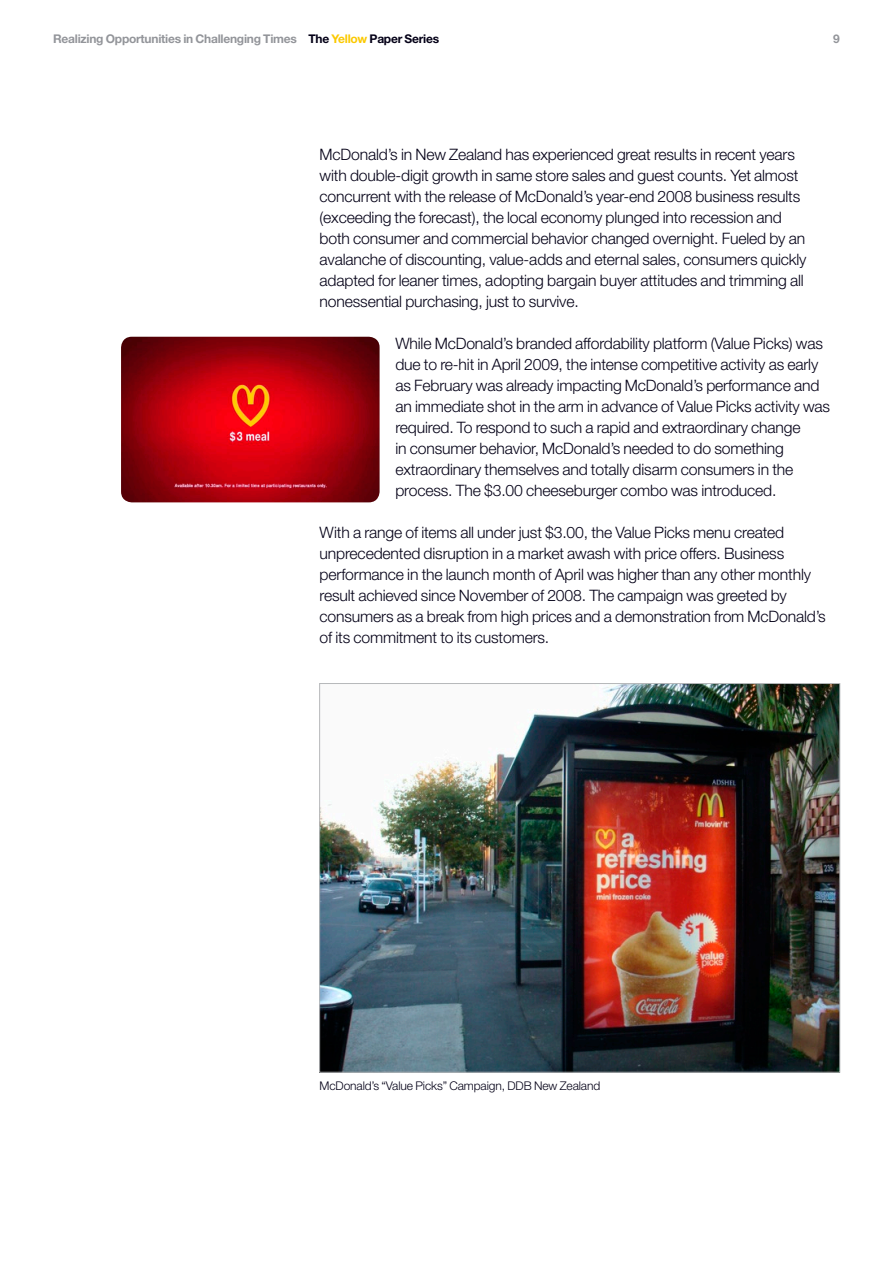
<style>
.page{position:relative;width:893px;height:1263px;background:#fff}
.page>*{position:absolute;margin:0;border:0;box-sizing:border-box;transform-origin:0 0}
.Body_10_5_14pt{font:300 15.75px/21px "Helvetica Neue LT Std";letter-spacing:-.01em;color:#040017}
.Yellow_paper_tiltle{font:700 12px "Helvetica Neue LT Std";letter-spacing:-.02em;color:#93959a}
.Captions_8_10pt{font:300 12px "Helvetica Neue LT Std";letter-spacing:-.01em;color:#040017}
.s1{color:#040017}
.s2{color:#fbc900}
</style>
<div class="page">
<img style="left:121px;top:337px;width:259px;height:165px">
<img style="left:321px;top:685px;width:517px;height:385px">
<p class="Yellow_paper_tiltle" style="left:53px;top:31px;width:387px">Realizing Opportunities in Challenging Times <span class="s1">The</span> <span class="s2">Yellow</span> <span class="s1">Paper Series</span></p>
<p class="Yellow_paper_tiltle" style="left:833px;top:31px;width:8px">9</p>
<p class="Body_10_5_14pt" style="left:320px;top:143px;width:488px">McDonald’s in New Zealand has experienced great results in recent years with double-digit growth in same store sales and guest counts. Yet almost concurrent with the release of McDonald’s year-end 2008 business results (exceeding the forecast), the local economy plunged into recession and both consumer and commercial behavior changed overnight. Fueled by an avalanche of discounting, value-adds and eternal sales, consumers quickly adapted for leaner times, adopting bargain buyer attitudes and trimming all nonessential purchasing, just to survive.</p>
<p class="Body_10_5_14pt" style="left:395px;top:332px;width:436px">While McDonald’s branded affordability platform (Value Picks) was due to re-hit in April 2009, the intense competitive activity as early as February was already impacting McDonald’s performance and an immediate shot in the arm in advance of Value Picks activity was required. To respond to such a rapid and extraordinary change<br>in consumer behavior, McDonald’s needed to do something extraordinary themselves and totally disarm consumers in the process. The $3.00 cheeseburger combo was introduced.</p>
<p class="Body_10_5_14pt" style="left:320px;top:521px;width:508px">With a range of items all under just $3.00, the Value Picks menu created unprecedented disruption in a market awash with price offers. Business performance in the launch month of April was higher than any other monthly result achieved since November of 2008. The campaign was greeted by consumers as a break from high prices and a demonstration from McDonald’s of its commitment to its customers.</p>
<p class="Captions_8_10pt" style="left:320px;top:1078px;width:282px">McDonald’s “Value Picks” Campaign, DDB New Zealand</p>
</div>
